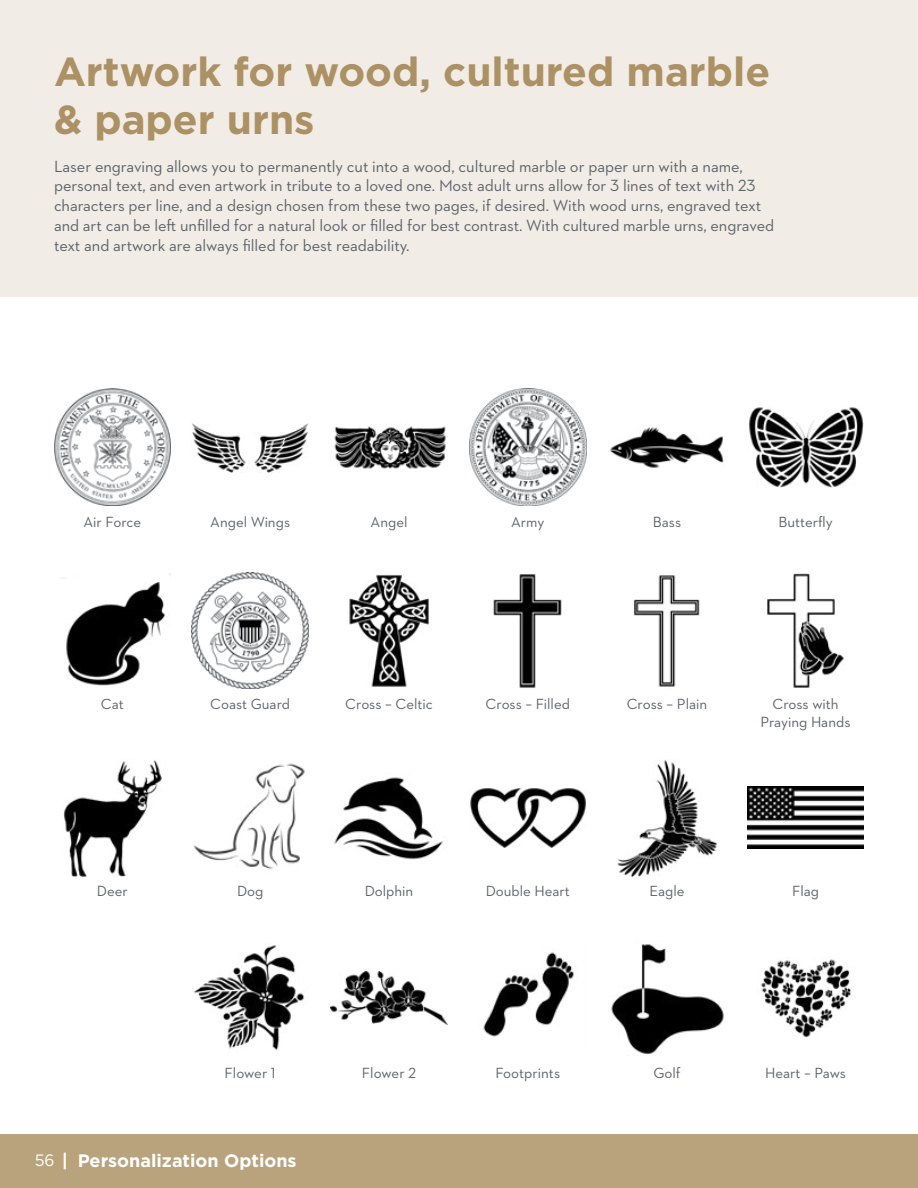
<style>
.page{position:relative;width:918px;height:1188px;background:#fff}
.page>*{position:absolute;margin:0;border:0;box-sizing:border-box;transform-origin:0 0}
.t1{font:700 40.5px/48px "Gotham";color:#ab9164}
.t2{font:700 18px "Gotham";color:#fff}
.t3{font:16.5px/19.8px "Neutraface 2 Text";letter-spacing:-.005em;color:#5f636a}
.t4{font:15px/18px "Neutraface 2 Text";color:#5f636a;text-align:center}
.s1{font-weight:400;font-size:16.5px}
</style>
<div class="page">
<div style="left:0;top:0;width:918px;height:297px;background:#f1ece5"></div>
<img style="left:54px;top:389px;width:117px;height:117px">
<img style="left:192px;top:423px;width:117px;height:49px">
<img style="left:331px;top:426px;width:115px;height:43px">
<img style="left:469px;top:389px;width:117px;height:117px">
<img style="left:610px;top:427px;width:114px;height:41px">
<img style="left:749px;top:407px;width:115px;height:81px">
<img style="left:61px;top:573px;width:110px;height:113px">
<img style="left:192px;top:572px;width:117px;height:117px">
<img style="left:349px;top:574px;width:80px;height:113px">
<img style="left:493px;top:574px;width:69px;height:114px">
<img style="left:634px;top:575px;width:66px;height:112px">
<img style="left:767px;top:573px;width:78px;height:115px">
<img style="left:63px;top:760px;width:99px;height:116px">
<img style="left:193px;top:763px;width:112px;height:107px">
<img style="left:334px;top:777px;width:109px;height:83px">
<img style="left:470px;top:788px;width:116px;height:60px">
<img style="left:617px;top:760px;width:100px;height:116px">
<img style="left:747px;top:787px;width:117px;height:61px">
<img style="left:194px;top:945px;width:111px;height:105px">
<img style="left:331px;top:971px;width:116px;height:54px">
<img style="left:483px;top:952px;width:91px;height:85px">
<img style="left:611px;top:944px;width:113px;height:110px">
<img style="left:761px;top:959px;width:90px;height:79px">
<div style="left:0;top:1134px;width:918px;height:54px;background:#b9a37c"></div>
<h1 class="t1" style="left:54px;top:48px;width:718px">Artwork for wood, cultured marble &amp; paper urns</h1>
<p class="t3" style="left:54px;top:156px;width:722px">Laser engraving allows you to permanently cut into a wood, cultured marble or paper urn with a name, personal text, and even artwork in tribute to a loved one. Most adult urns allow for 3 lines of text with 23 characters per line, and a design chosen from these two pages, if desired. With wood urns, engraved text and art can be left unfilled for a natural look or filled for best contrast. With cultured marble urns, engraved text and artwork are always filled for best readability.</p>
<p class="t4" style="left:84px;top:513px;width:59px">Air Force</p>
<p class="t4" style="left:210px;top:513px;width:81px">Angel Wings</p>
<p class="t4" style="left:371px;top:513px;width:39px">Angel</p>
<p class="t4" style="left:511px;top:513px;width:35px">Army</p>
<p class="t4" style="left:653px;top:513px;width:30px">Bass</p>
<p class="t4" style="left:778px;top:513px;width:56px">Butterfly</p>
<p class="t4" style="left:101px;top:695px;width:24px">Cat</p>
<p class="t4" style="left:210px;top:695px;width:81px">Coast Guard</p>
<p class="t4" style="left:345px;top:695px;width:89px">Cross – Celtic</p>
<p class="t4" style="left:486px;top:695px;width:86px">Cross – Filled</p>
<p class="t4" style="left:627px;top:695px;width:82px">Cross – Plain</p>
<p class="t4" style="left:761px;top:695px;width:91px">Cross with<br>Praying Hands</p>
<p class="t4" style="left:97px;top:882px;width:32px">Deer</p>
<p class="t4" style="left:237px;top:882px;width:28px">Dog</p>
<p class="t4" style="left:365px;top:882px;width:50px">Dolphin</p>
<p class="t4" style="left:486px;top:882px;width:86px">Double Heart</p>
<p class="t4" style="left:649px;top:882px;width:37px">Eagle</p>
<p class="t4" style="left:792px;top:882px;width:29px">Flag</p>
<p class="t4" style="left:225px;top:1064px;width:53px">Flower 1</p>
<p class="t4" style="left:362px;top:1064px;width:56px">Flower 2</p>
<p class="t4" style="left:496px;top:1064px;width:66px">Footprints</p>
<p class="t4" style="left:653px;top:1064px;width:29px">Golf</p>
<p class="t4" style="left:765px;top:1064px;width:82px">Heart – Paws</p>
<p class="t2" style="left:35px;top:1149px;width:263px"><span class="s1">56</span> | Personalization Options</p>
</div>
